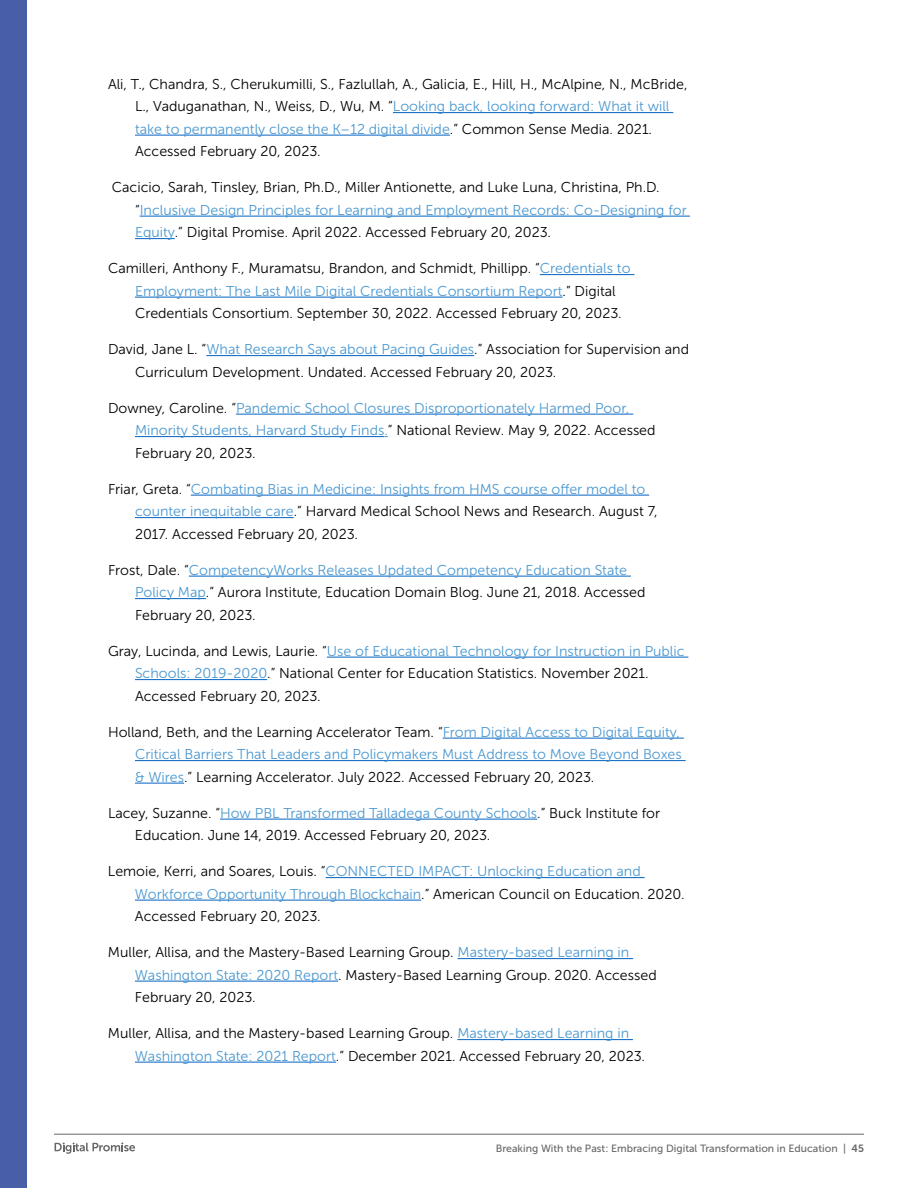
<style>
.page{position:relative;width:918px;height:1188px;background:#fff}
.page>*{position:absolute;margin:0;border:0;box-sizing:border-box;transform-origin:0 0}
.t1{font:14.25px/22.5px "Museo Sans 300";color:#000}
.t2{font:14.25px/22.5px "Museo Sans 300";color:#4a98d0}
.t3{font:10.5px "Museo Sans 500";color:#676767}
.s1{color:#4a98d0}
.s2{color:#000}
.s3{font-family:"Museo Sans 700"}
</style>
<div class="page">
<div style="left:0;top:0;width:27px;height:1188px;background:#485fa8"></div>
<hr style="left:54px;top:1134px;width:810px;height:1px;background:#676767">
<svg style="left:55px;top:1142px;width:80px;height:12px"></svg>
<hr style="left:393px;top:112px;width:280px;height:1px;background:#0563c1">
<hr style="left:135px;top:135px;width:315px;height:1px;background:#0563c1">
<hr style="left:140px;top:216px;width:550px;height:1px;background:#0563c1">
<hr style="left:135px;top:238px;width:40px;height:1px;background:#0563c1">
<hr style="left:540px;top:274px;width:94px;height:1px;background:#0563c1">
<hr style="left:135px;top:297px;width:428px;height:1px;background:#0563c1">
<hr style="left:206px;top:355px;width:268px;height:1px;background:#0563c1">
<hr style="left:236px;top:414px;width:397px;height:1px;background:#0563c1">
<hr style="left:135px;top:436px;width:249px;height:1px;background:#0563c1">
<hr style="left:191px;top:495px;width:458px;height:1px;background:#0563c1">
<hr style="left:135px;top:517px;width:159px;height:1px;background:#0563c1">
<hr style="left:189px;top:576px;width:442px;height:1px;background:#0563c1">
<hr style="left:135px;top:598px;width:71px;height:1px;background:#0563c1">
<hr style="left:327px;top:657px;width:361px;height:1px;background:#0563c1">
<hr style="left:135px;top:679px;width:132px;height:1px;background:#0563c1">
<hr style="left:443px;top:738px;width:241px;height:1px;background:#0563c1">
<hr style="left:135px;top:760px;width:551px;height:1px;background:#0563c1">
<hr style="left:135px;top:783px;width:49px;height:1px;background:#0563c1">
<hr style="left:220px;top:819px;width:317px;height:1px;background:#0563c1">
<hr style="left:326px;top:877px;width:319px;height:1px;background:#0563c1">
<hr style="left:135px;top:900px;width:286px;height:1px;background:#0563c1">
<hr style="left:458px;top:958px;width:175px;height:1px;background:#0563c1">
<hr style="left:135px;top:981px;width:203px;height:1px;background:#0563c1">
<hr style="left:457px;top:1039px;width:176px;height:1px;background:#0563c1">
<hr style="left:135px;top:1062px;width:201px;height:1px;background:#0563c1">
<p class="t1" style="left:135px;top:73px;width:554px;text-indent:-27px">Ali, T., Chandra, S., Cherukumilli, S., Fazlullah, A., Galicia, E., Hill, H., McAlpine, N., McBride, L., Vaduganathan, N., Weiss, D., Wu, M. “<span class="s1">Looking back, looking forward: What it will take to permanently close the K–12 digital divide</span>.” Common Sense Media. 2021.<br>Accessed February 20, 2023.</p>
<p class="t1" style="left:135px;top:176px;width:553px;text-indent:-23px">Cacicio, Sarah, Tinsley, Brian, Ph.D., Miller Antionette, and Luke Luna, Christina, Ph.D. “<span class="s1">Inclusive Design Principles for Learning and Employment Records: Co-Designing for<br>Equity</span>.” Digital Promise. April 2022. Accessed February 20, 2023.</p>
<p class="t1" style="left:135px;top:257px;width:497px;text-indent:-27px">Camilleri, Anthony F., Muramatsu, Brandon, and Schmidt, Phillipp. “<span class="s1">Credentials to<br>Employment: The Last Mile Digital Credentials Consortium Report</span>.” Digital<br>Credentials Consortium. September 30, 2022. Accessed February 20, 2023.</p>
<p class="t1" style="left:135px;top:338px;width:556px;text-indent:-27px">David, Jane L. “<span class="s1">What Research Says about Pacing Guides</span>.” Association for Supervision and<br>Curriculum Development. Undated. Accessed February 20, 2023.</p>
<p class="t2" style="left:135px;top:397px;width:522px;text-indent:-27px"><span class="s2">Downey, Caroline. “</span>Pandemic School Closures Disproportionately Harmed Poor,<br>Minority Students, Harvard Study Finds.<span class="s2">” National Review. May 9, 2022. Accessed<br>February 20, 2023.</span></p>
<p class="t1" style="left:135px;top:478px;width:524px;text-indent:-27px">Friar, Greta. “<span class="s1">Combating Bias in Medicine: Insights from HMS course offer model to counter inequitable care</span>.” Harvard Medical School News and Research. August 7,<br>2017. Accessed February 20, 2023.</p>
<p class="t1" style="left:135px;top:559px;width:512px;text-indent:-27px">Frost, Dale. “<span class="s1">CompetencyWorks Releases Updated Competency Education State<br>Policy Map</span>.” Aurora Institute, Education Domain Blog. June 21, 2018. Accessed<br>February 20, 2023.</p>
<p class="t1" style="left:135px;top:640px;width:551px;text-indent:-27px">Gray, Lucinda, and Lewis, Laurie. “<span class="s1">Use of Educational Technology for Instruction in Public<br>Schools: 2019-2020</span>.” National Center for Education Statistics. November 2021.<br>Accessed February 20, 2023.</p>
<p class="t2" style="left:135px;top:721px;width:548px;text-indent:-27px"><span class="s2">Holland, Beth, and the Learning Accelerator Team. “</span>From Digital Access to Digital Equity,<br>Critical Barriers That Leaders and Policymakers Must Address to Move Beyond Boxes &amp; Wires<span class="s2">. ” Learning Accelerator. July 2022. Accessed February 20, 2023.</span></p>
<p class="t1" style="left:135px;top:802px;width:527px;text-indent:-27px">Lacey, Suzanne. “<span class="s1">How PBL Transformed Talladega County Schools</span>.” Buck Institute for<br>Education. June 14, 2019. Accessed February 20, 2023.</p>
<p class="t1" style="left:135px;top:860px;width:549px;text-indent:-27px">Lemoie, Kerri, and Soares, Louis. “<span class="s1">CONNECTED IMPACT: Unlocking Education and<br>Workforce Opportunity Through Blockchain</span>.” American Council on Education. 2020.<br>Accessed February 20, 2023.</p>
<p class="t1" style="left:135px;top:941px;width:523px;text-indent:-27px">Muller, Allisa, and the Mastery-Based Learning Group. <span class="s1">Mastery-based Learning in<br>Washington State: 2020 Report</span>. Mastery-Based Learning Group. 2020. Accessed<br>February 20, 2023.</p>
<p class="t1" style="left:135px;top:1022px;width:509px;text-indent:-27px">Muller, Allisa, and the Mastery-based Learning Group. <span class="s1">Mastery-based Learning in<br>Washington State: 2021 Report</span>.” December 2021. Accessed February 20, 2023.</p>
<p class="t3" style="left:496px;top:1142px;width:370px">Breaking With the Past: Embracing Digital Transformation in Education | <span class="s3">45</span></p>
</div>
